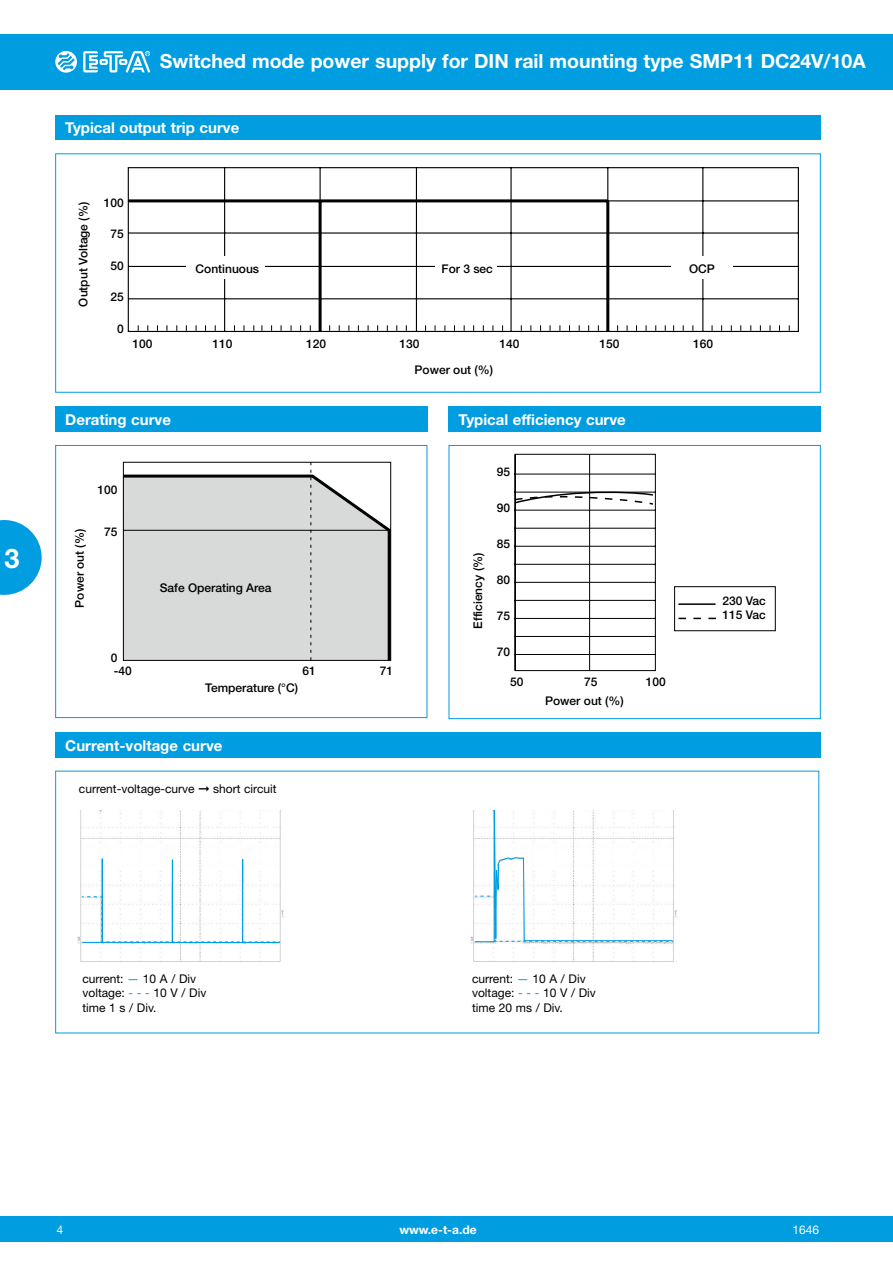
<style>
.page{position:relative;width:893px;height:1263px;background:#fff}
.page>*{position:absolute;margin:0;border:0;box-sizing:border-box;transform-origin:0 0}
.t1{font:700 27px "Helvetica Neue LT";color:#fff}
.t2{font:700 19.5px "Helvetica Neue LT";color:#fff}
.t3{font:700 15px "Helvetica Neue LT";color:#fff}
.t4{font:500 12px/14.4px "Helvetica Neue LT";color:#000}
.t5{font:12px/14.4px "Helvetica Neue LT";color:#000}
.t6{font:700 12px "Helvetica Neue LT";color:#fff}
.t7{font:12px "Helvetica Neue LT";color:#fff}
.t8{font:12px "Helvetica Neue LT";color:#fff;scale:.95 1}
.s1{color:#009de0}
</style>
<div class="page">
<div style="left:0;top:34px;width:893px;height:55px;background:#009de0"></div>
<div style="left:0;top:1216px;width:893px;height:26px;background:#009de0"></div>
<svg style="left:55px;top:51px;width:22px;height:22px"></svg>
<svg style="left:83px;top:51px;width:67px;height:21px"></svg>
<svg style="left:0;top:520px;width:42px;height:75px"></svg>
<img style="left:78px;top:810px;width:206px;height:151px">
<div style="left:55px;top:115px;width:766px;height:24px;background:#009de0"></div>
<svg style="left:280px;top:167px;width:519px;height:165px"></svg>
<hr style="left:128px;top:199px;width:480px;height:3px;background:#000">
<hr style="left:606px;top:201px;width:3px;height:130px;background:#000">
<hr style="left:319px;top:201px;width:3px;height:130px;background:#000">
<div style="left:435px;top:256px;width:62px;height:22px;background:#fff"></div>
<div style="left:671px;top:256px;width:62px;height:22px;background:#fff"></div>
<div style="left:55px;top:406px;width:372px;height:26px;background:#009de0"></div>
<div style="left:55px;top:732px;width:766px;height:26px;background:#009de0"></div>
<div style="left:449px;top:406px;width:372px;height:26px;background:#009de0"></div>
<svg style="left:280px;top:473px;width:112px;height:188px;background:#d0d1d1"></svg>
<div style="left:674px;top:586px;width:102px;height:45px;background:#fff;border:1px solid #000"></div>
<hr style="left:678px;top:603px;width:37px;height:2px;background:#000">
<svg style="left:678px;top:618px;width:38px;height:1px"></svg>
<svg style="left:514px;top:454px;width:142px;height:217px"></svg>
<div style="left:449px;top:445px;width:372px;height:274px;border:1px solid #009de0"></div>
<img style="left:471px;top:810px;width:206px;height:151px">
<svg style="left:82px;top:139px;width:198px;height:757px"></svg>
<svg style="left:474px;top:717px;width:199px;height:245px"></svg>
<svg style="left:81px;top:896px;width:200px;height:47px"></svg>
<h1 class="t1" style="left:4px;top:542px;width:17px">3</h1>
<h2 class="t2" style="left:160px;top:49px;width:707px">Switched mode power supply for DIN rail mounting type SMP11 DC24V/10A</h2>
<p class="t3" style="left:65px;top:119px;width:176px">Typical output trip curve</p>
<p class="t4" style="left:76px;top:307px;width:106px;rotate:-90deg">Output Voltage (%)</p>
<p class="t4" style="left:104px;top:195px;width:22px">100</p>
<p class="t4" style="left:110px;top:227px;width:15px">75</p>
<p class="t4" style="left:110px;top:258px;width:15px">50</p>
<p class="t4" style="left:110px;top:290px;width:15px">25</p>
<p class="t4" style="left:117px;top:321px;width:8px">0</p>
<p class="t4" style="left:196px;top:261px;width:65px">Continuous</p>
<p class="t4" style="left:442px;top:261px;width:53px">For 3 sec</p>
<p class="t4" style="left:689px;top:261px;width:27px">OCP</p>
<p class="t4" style="left:133px;top:336px;width:22px">100</p>
<p class="t4" style="left:213px;top:336px;width:22px">110</p>
<p class="t4" style="left:306px;top:336px;width:22px">120</p>
<p class="t4" style="left:399px;top:336px;width:22px">130</p>
<p class="t4" style="left:500px;top:336px;width:22px">140</p>
<p class="t4" style="left:600px;top:336px;width:21px">150</p>
<p class="t4" style="left:693px;top:336px;width:22px">160</p>
<p class="t4" style="left:415px;top:362px;width:80px">Power out (%)</p>
<p class="t3" style="left:65px;top:410px;width:107px">Derating curve</p>
<p class="t4" style="left:72px;top:608px;width:80px;rotate:-90deg">Power out (%)</p>
<p class="t4" style="left:98px;top:482px;width:22px">100</p>
<p class="t4" style="left:104px;top:524px;width:15px">75</p>
<p class="t4" style="left:160px;top:580px;width:113px">Safe Operating Area</p>
<p class="t4" style="left:111px;top:650px;width:8px">0</p>
<p class="t4" style="left:114px;top:663px;width:20px">-40</p>
<p class="t4" style="left:303px;top:663px;width:15px">61</p>
<p class="t4" style="left:380px;top:663px;width:15px">71</p>
<p class="t4" style="left:205px;top:681px;width:94px">Temperature (°C)</p>
<p class="t3" style="left:65px;top:736px;width:159px">Current-voltage curve</p>
<p class="t5" style="left:79px;top:781px;width:199px">current-voltage-curve ➞ short circuit</p>
<p class="t3" style="left:459px;top:410px;width:169px">Typical efficiency curve</p>
<p class="t4" style="left:471px;top:629px;width:77px;rotate:-90deg">Efficiency (%)</p>
<p class="t4" style="left:497px;top:464px;width:15px">95</p>
<p class="t4" style="left:497px;top:500px;width:15px">90</p>
<p class="t4" style="left:497px;top:536px;width:15px">85</p>
<p class="t4" style="left:497px;top:572px;width:15px">80</p>
<p class="t4" style="left:497px;top:608px;width:15px">75</p>
<p class="t4" style="left:497px;top:644px;width:15px">70</p>
<p class="t4" style="left:510px;top:674px;width:15px">50</p>
<p class="t4" style="left:584px;top:674px;width:15px">75</p>
<p class="t4" style="left:646px;top:674px;width:22px">100</p>
<p class="t4" style="left:545px;top:694px;width:80px">Power out (%)</p>
<p class="t4" style="left:722px;top:593px;width:45px">230 Vac<br>115 Vac</p>
<p class="t5" style="left:82px;top:971px;width:125px">current: <span class="s1">—</span> 10 A / Div voltage: <span class="s1">- - -</span> 10 V / Div time 1 s / Div.</p>
<p class="t5" style="left:472px;top:971px;width:125px">current: <span class="s1">—</span> 10 A / Div voltage: <span class="s1">- - -</span> 10 V / Div time 20 ms / Div.</p>
<p class="t8" style="left:57px;top:1222px;width:8px">4</p>
<p class="t6" style="left:399px;top:1222px;width:79px">www.e-t-a.de</p>
<p class="t7" style="left:792px;top:1222px;width:28px">1646</p>
</div>
